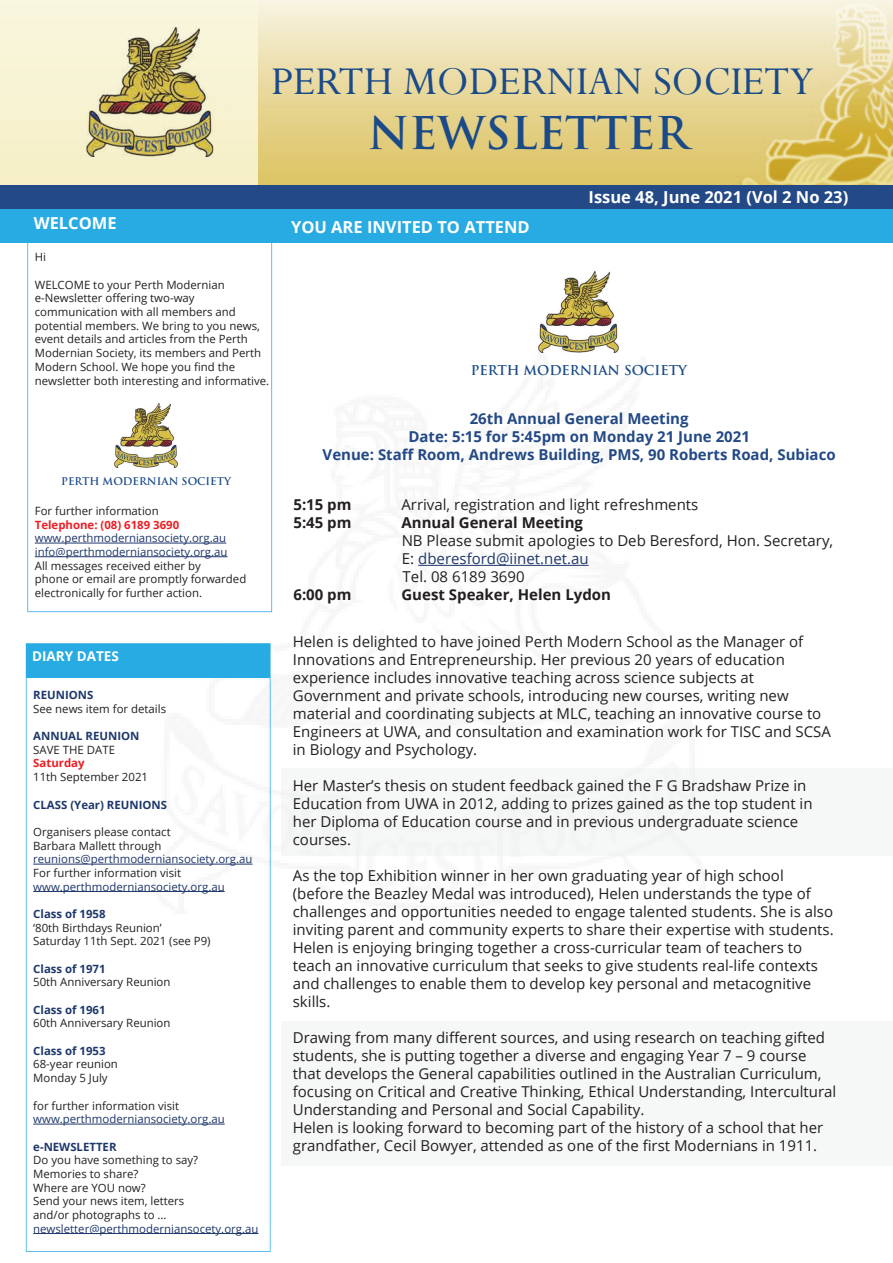
<style>
.page{position:relative;width:893px;height:1263px;background:#fff}
.page>*{position:absolute;margin:0;border:0;box-sizing:border-box;transform-origin:0 0}
.t1{font:43.95px "Perpetua";color:#1a4a88}
.t2{font:700 43.95px "Trajan Pro";color:#1a4a88}
.t3{font:700 16.5px "Open Sans";color:#fff}
.t4{font:15px/18px "Open Sans";color:#231f20}
.t5{font:700 15px/18px "Open Sans";color:#234986;text-align:center}
.t6{font:700 15px "Open Sans";color:#231f20}
.t7{font:700 13.5px "Open Sans";color:#fff}
.t8{font:700 13.2px "Trajan Pro";color:#1a4a88}
.t9{font:11.4px/13.6px "Open Sans";color:#231f20}
.t10{font:11.4px/13.6px "Open Sans";color:#1f376c}
.t11{font:700 11.4px "Open Sans";color:#1e386c}
.t12{font:700 11.4px "Open Sans";color:#ee1d23}
.t13{font:700 10.35px "Trajan Pro";color:#1a4a88}
.s1{color:#1f376c}
</style>
<div class="page">
<div style="left:282px;top:768px;width:611px;height:88px;background:#f6f7f7"></div>
<div style="left:282px;top:1021px;width:611px;height:144px;background:#f6f7f7"></div>
<div style="left:0;top:0;width:259px;height:185px;background:#f7f2d3"></div>
<div style="left:259px;top:0;width:634px;height:185px;background:linear-gradient(to bottom,#f7f2de,#dbc15e)"></div>
<svg style="left:27px;top:243px;width:245px;height:369px"></svg>
<svg style="left:26px;top:643px;width:245px;height:609px"></svg>
<div style="left:0;top:185px;width:893px;height:25px;background:#234986"></div>
<div style="left:0;top:210px;width:893px;height:33px;background:#27abe2"></div>
<div style="left:26px;top:644px;width:244px;height:33px;background:#27abe2"></div>
<hr style="left:418px;top:565px;width:171px;height:1px;background:#1f376c">
<hr style="left:33px;top:864px;width:220px;height:1px;background:#1f376c">
<hr style="left:33px;top:891px;width:192px;height:1px;background:#1f376c">
<hr style="left:33px;top:1124px;width:192px;height:1px;background:#1f376c">
<hr style="left:33px;top:1233px;width:225px;height:1px;background:#1f376c">
<hr style="left:35px;top:543px;width:191px;height:1px;background:#1f376c">
<hr style="left:35px;top:556px;width:192px;height:1px;background:#1f376c">
<img style="left:115px;top:404px;width:66px;height:63px">
<img style="left:87px;top:28px;width:128px;height:129px">
<img style="left:735px;top:0;width:158px;height:185px">
<img style="left:539px;top:272px;width:80px;height:81px">
<h1 class="t1" style="left:271px;top:53px;width:545px">PERTH MODERNIAN SOCIETY</h1>
<h1 class="t2" style="left:368px;top:106px;width:322px">NEWSLETTER</h1>
<p class="t3" style="left:34px;top:212px;width:84px">WELCOME</p>
<p class="t3" style="left:291px;top:216px;width:240px">YOU ARE INVITED TO ATTEND</p>
<p class="t3" style="left:589px;top:185px;width:261px">Issue 48, June 2021 (Vol 2 No 23)</p>
<p class="t9" style="left:35px;top:250px;width:13px">Hi</p>
<p class="t9" style="left:35px;top:277px;width:236px">WELCOME to your Perth Modernian e-Newsletter offering two-way communication with all members and potential members. We bring to you news, event details and articles from the Perth Modernian Society, its members and Perth Modern School. We hope you find the newsletter both interesting and informative.</p>
<p class="t13" style="left:61px;top:474px;width:172px">PERTH MODERNIAN SOCIETY</p>
<p class="t9" style="left:35px;top:504px;width:125px">For further information</p>
<p class="t12" style="left:35px;top:516px;width:146px">Telephone: (08) 6189 3690</p>
<p class="t10" style="left:35px;top:531px;width:194px">www.perthmoderniansociety.org.au info@perthmoderniansociety.org.au</p>
<p class="t9" style="left:35px;top:558px;width:213px">All messages received either by<br>phone or email are promptly forwarded electronically for further action.</p>
<p class="t7" style="left:32px;top:646px;width:88px">DIARY DATES</p>
<p class="t11" style="left:33px;top:687px;width:62px">REUNIONS</p>
<p class="t9" style="left:33px;top:701px;width:134px">See news item for details</p>
<p class="t11" style="left:33px;top:728px;width:108px">ANNUAL REUNION</p>
<p class="t9" style="left:33px;top:742px;width:83px">SAVE THE DATE</p>
<p class="t12" style="left:33px;top:755px;width:53px">Saturday</p>
<p class="t9" style="left:33px;top:770px;width:116px">11th September 2021</p>
<p class="t11" style="left:33px;top:796px;width:135px">CLASS (Year) REUNIONS</p>
<p class="t9" style="left:33px;top:825px;width:139px">Organisers please contact<br>Barbara Mallett through</p>
<p class="t10" style="left:33px;top:852px;width:221px">reunions@perthmoderniansociety.org.au</p>
<p class="t9" style="left:33px;top:866px;width:149px">For further information visit</p>
<p class="t10" style="left:33px;top:879px;width:193px">www.perthmoderniansociety.org.au</p>
<p class="t11" style="left:33px;top:906px;width:74px">Class of 1958</p>
<p class="t9" style="left:33px;top:920px;width:179px">‘80th Birthdays Reunion’<br>Saturday 11th Sept. 2021 (see P9)</p>
<p class="t11" style="left:33px;top:960px;width:74px">Class of 1971</p>
<p class="t9" style="left:33px;top:975px;width:139px">50th Anniversary Reunion</p>
<p class="t11" style="left:33px;top:1001px;width:74px">Class of 1961</p>
<p class="t9" style="left:33px;top:1016px;width:139px">60th Anniversary Reunion</p>
<p class="t11" style="left:33px;top:1042px;width:74px">Class of 1953</p>
<p class="t9" style="left:33px;top:1057px;width:86px">68-year reunion<br>Monday 5 July</p>
<p class="t9" style="left:33px;top:1098px;width:147px">for further information visit</p>
<p class="t10" style="left:33px;top:1112px;width:193px">www.perthmoderniansociety.org.au</p>
<p class="t11" style="left:33px;top:1138px;width:85px">e-NEWSLETTER</p>
<p class="t9" style="left:33px;top:1153px;width:166px">Do you have something to say?<br>Memories to share?<br>Where are YOU now?<br>Send your news item, letters and/or photographs to …</p>
<p class="t10" style="left:33px;top:1221px;width:227px">newsletter@perthmoderniansocety.org.au</p>
<p class="t8" style="left:471px;top:362px;width:218px">PERTH MODERNIAN SOCIETY</p>
<p class="t5" style="left:323px;top:409px;width:515px">26th Annual General Meeting<br>Date: 5:15 for 5:45pm on Monday 21 June 2021<br>Venue: Staff Room, Andrews Building, PMS, 90 Roberts Road, Subiaco</p>
<p class="t6" style="left:293px;top:494px;width:60px">5:15 pm</p>
<p class="t4" style="left:401px;top:495px;width:298px">Arrival, registration and light refreshments</p>
<p class="t6" style="left:293px;top:512px;width:60px">5:45 pm</p>
<p class="t6" style="left:401px;top:512px;width:183px">Annual General Meeting</p>
<p class="t4" style="left:402px;top:531px;width:433px">NB Please submit apologies to Deb Beresford, Hon. Secretary,<br>E: <span class="s1">dberesford@iinet.net.au<br></span>Tel. 08 6189 3690</p>
<p class="t6" style="left:293px;top:584px;width:60px">6:00 pm</p>
<p class="t6" style="left:401px;top:584px;width:211px">Guest Speaker, Helen Lydon</p>
<p class="t4" style="left:293px;top:632px;width:540px">Helen is delighted to have joined Perth Modern School as the Manager of Innovations and Entrepreneurship. Her previous 20 years of education experience includes innovative teaching across science subjects at Government and private schools, introducing new courses, writing new material and coordinating subjects at MLC, teaching an innovative course to Engineers at UWA, and consultation and examination work for TISC and SCSA in Biology and Psychology.</p>
<p class="t4" style="left:293px;top:776px;width:521px">Her Master’s thesis on student feedback gained the F G Bradshaw Prize in Education from UWA in 2012, adding to prizes gained as the top student in her Diploma of Education course and in previous undergraduate science courses.</p>
<p class="t4" style="left:293px;top:866px;width:542px">As the top Exhibition winner in her own graduating year of high school (before the Beazley Medal was introduced), Helen understands the type of challenges and opportunities needed to engage talented students. She is also inviting parent and community experts to share their expertise with students.<br>Helen is enjoying bringing together a cross-curricular team of teachers to teach an innovative curriculum that seeks to give students real-life contexts and challenges to enable them to develop key personal and metacognitive skills.</p>
<p class="t4" style="left:293px;top:1028px;width:545px">Drawing from many different sources, and using research on teaching gifted students, she is putting together a diverse and engaging Year 7 – 9 course that develops the General capabilities outlined in the Australian Curriculum, focusing on Critical and Creative Thinking, Ethical Understanding, Intercultural Understanding and Personal and Social Capability.<br>Helen is looking forward to becoming part of the history of a school that her grandfather, Cecil Bowyer, attended as one of the first Modernians in 1911.</p>
</div>
